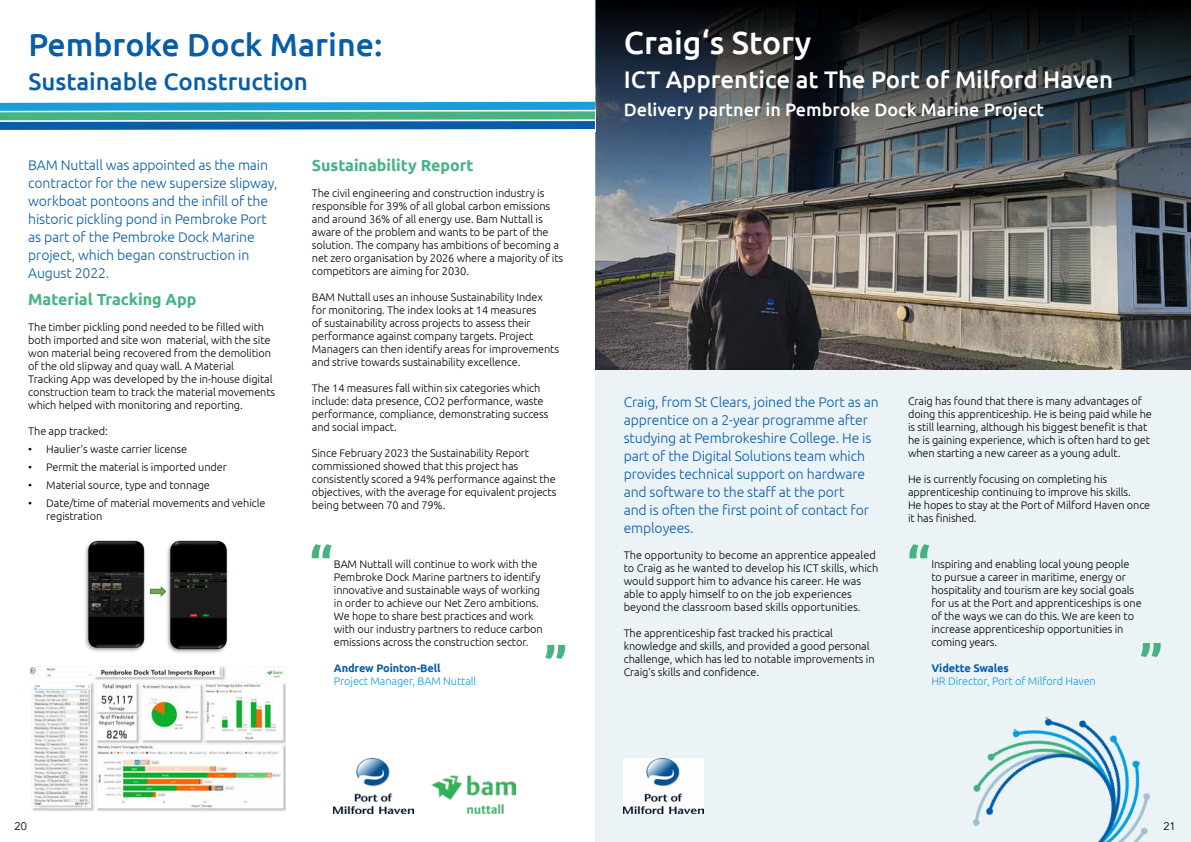
<style>
.page{position:relative;width:1191px;height:842px;background:#fff}
.page>*{position:absolute;margin:0;border:0;box-sizing:border-box;transform-origin:0 0}
.t1{font:700 50px "Ubuntu";color:#46b384}
.t2{font:500 32px "Ubuntu";color:#085da9}
.t3{font:500 32px "Ubuntu";color:#fff}
.t4{font:500 24px "Ubuntu";color:#fff}
.t5{font:500 24px "Ubuntu";color:#085da9}
.t6{font:500 18px "Ubuntu";color:#fff}
.t7{font:700 16px "Ubuntu";color:#46b384}
.t8{font:300 14px/18px "Ubuntu";letter-spacing:-.01em;color:#085da9}
.t9{font:300 11px/13px "Ubuntu";letter-spacing:-.01em;color:#000}
.t10{font:300 11px "Ubuntu";letter-spacing:-.01em;color:#1a9dd9}
.t11{font:700 11px "Ubuntu";letter-spacing:-.01em;color:#085da9}
.t12{font:11px "Avenir";color:#000}
</style>
<div class="page">
<div style="left:595px;top:0;width:596px;height:842px;background:#ecf3f7"></div>
<img style="left:595px;top:0;width:596px;height:370px">
<img style="left:85px;top:540px;width:143px;height:113px">
<img style="left:31px;top:666px;width:255px;height:145px">
<svg style="left:0;top:101px;width:595px;height:29px;background:#48a2ba"></svg>
<img style="left:595px;top:1px;width:596px;height:282px">
<img style="left:334px;top:758px;width:79px;height:56px">
<img style="left:623px;top:758px;width:80px;height:56px">
<img style="left:431px;top:775px;width:84px;height:39px">
<img style="left:972px;top:717px;width:179px;height:125px">
<h2 class="t2" style="left:29px;top:24px;width:355px">Pembroke Dock Marine:</h2>
<h3 class="t5" style="left:29px;top:66px;width:281px">Sustainable Construction</h3>
<h2 class="t3" style="left:623px;top:22px;width:189px">Craig‘s Story</h2>
<h3 class="t4" style="left:623px;top:64px;width:491px">ICT Apprentice at The Port of Milford Haven</h3>
<h3 class="t6" style="left:623px;top:98px;width:422px">Delivery partner in Pembroke Dock Marine Project</h3>
<p class="t8" style="left:28px;top:155px;width:251px">BAM Nuttall was appointed as the main contractor for the new supersize slipway, workboat pontoons and the infill of the historic pickling pond in Pembroke Port as part of the Pembroke Dock Marine project, which began construction in August 2022.</p>
<h3 class="t7" style="left:28px;top:289px;width:170px">Material Tracking App</h3>
<p class="t9" style="left:28px;top:320px;width:248px">The timber pickling pond needed to be filled with both imported and site won material, with the site won material being recovered from the demolition of the old slipway and quay wall. A Material Tracking App was developed by the in-house digital construction team to track the material movements which helped with monitoring and reporting.</p>
<p class="t9" style="left:28px;top:424px;width:81px">The app tracked:</p>
<p class="t9" style="left:28px;top:442px;width:160px">• Haulier’s waste carrier license</p>
<p class="t9" style="left:28px;top:460px;width:200px">• Permit the material is imported under</p>
<p class="t9" style="left:28px;top:478px;width:183px">• Material source, type and tonnage</p>
<p class="t9" style="left:46px;top:496px;width:221px;text-indent:-18px">• Date/time of material movements and vehicle registration</p>
<h3 class="t7" style="left:312px;top:156px;width:163px">Sustainability Report</h3>
<p class="t9" style="left:312px;top:186px;width:253px">The civil engineering and construction industry is responsible for 39% of all global carbon emissions and around 36% of all energy use. Bam Nuttall is aware of the problem and wants to be part of the solution. The company has ambitions of becoming a net zero organisation by 2026 where a majority of its competitors are aiming for 2030.</p>
<p class="t9" style="left:312px;top:290px;width:249px">BAM Nuttall uses an inhouse Sustainability Index for monitoring. The index looks at 14 measures<br>of sustainability across projects to assess their performance against company targets. Project Managers can then identify areas for improvements and strive towards sustainability excellence.</p>
<p class="t9" style="left:312px;top:381px;width:238px">The 14 measures fall within six categories which include: data presence, CO2 performance, waste performance, compliance, demonstrating success and social impact.</p>
<p class="t9" style="left:312px;top:447px;width:246px">Since February 2023 the Sustainability Report commissioned showed that this project has consistently scored a 94% performance against the objectives, with the average for equivalent projects being between 70 and 79%.</p>
<p class="t8" style="left:623px;top:393px;width:256px">Craig, from St Clears, joined the Port as an apprentice on a 2-year programme after studying at Pembrokeshire College. He is part of the Digital Solutions team which provides technical support on hardware and software to the staff at the port<br>and is often the first point of contact for employees.</p>
<p class="t9" style="left:623px;top:548px;width:256px">The opportunity to become an apprentice appealed to Craig as he wanted to develop his ICT skills, which would support him to advance his career. He was able to apply himself to on the job experiences beyond the classroom based skills opportunities.</p>
<p class="t9" style="left:623px;top:626px;width:252px">The apprenticeship fast tracked his practical knowledge and skills, and provided a good personal challenge, which has led to notable improvements in Craig’s skills and confidence.</p>
<p class="t9" style="left:908px;top:394px;width:245px">Craig has found that there is many advantages of doing this apprenticeship. He is being paid while he is still learning, although his biggest benefit is that he is gaining experience, which is often hard to get when starting a new career as a young adult.</p>
<p class="t9" style="left:908px;top:472px;width:244px">He is currently focusing on completing his apprenticeship continuing to improve his skills.<br>He hopes to stay at the Port of Milford Haven once it has finished.</p>
<h1 class="t1" style="left:310px;top:535px;width:24px">“</h1>
<h1 class="t1" style="left:907px;top:535px;width:24px">“</h1>
<p class="t9" style="left:334px;top:557px;width:210px">BAM Nuttall will continue to work with the Pembroke Dock Marine partners to identify innovative and sustainable ways of working in order to achieve our Net Zero ambitions.<br>We hope to share best practices and work with our industry partners to reduce carbon emissions across the construction sector.</p>
<p class="t11" style="left:334px;top:661px;width:108px">Andrew Pointon-Bell</p>
<p class="t10" style="left:334px;top:674px;width:144px">Project Manager, BAM Nuttall</p>
<p class="t9" style="left:931px;top:557px;width:212px">Inspiring and enabling local young people to pursue a career in maritime, energy or hospitality and tourism are key social goals for us at the Port and apprenticeships is one of the ways we can do this. We are keen to increase apprenticeship opportunities in coming years.</p>
<p class="t11" style="left:931px;top:661px;width:79px">Vidette Swales</p>
<p class="t10" style="left:931px;top:674px;width:166px">HR Director, Port of Milford Haven</p>
<h1 class="t1" style="left:544px;top:635px;width:24px">”</h1>
<h1 class="t1" style="left:1140px;top:633px;width:24px">”</h1>
<p class="t12" style="left:15px;top:819px;width:14px">20</p>
<p class="t12" style="left:1163px;top:819px;width:14px">21</p>
</div>
